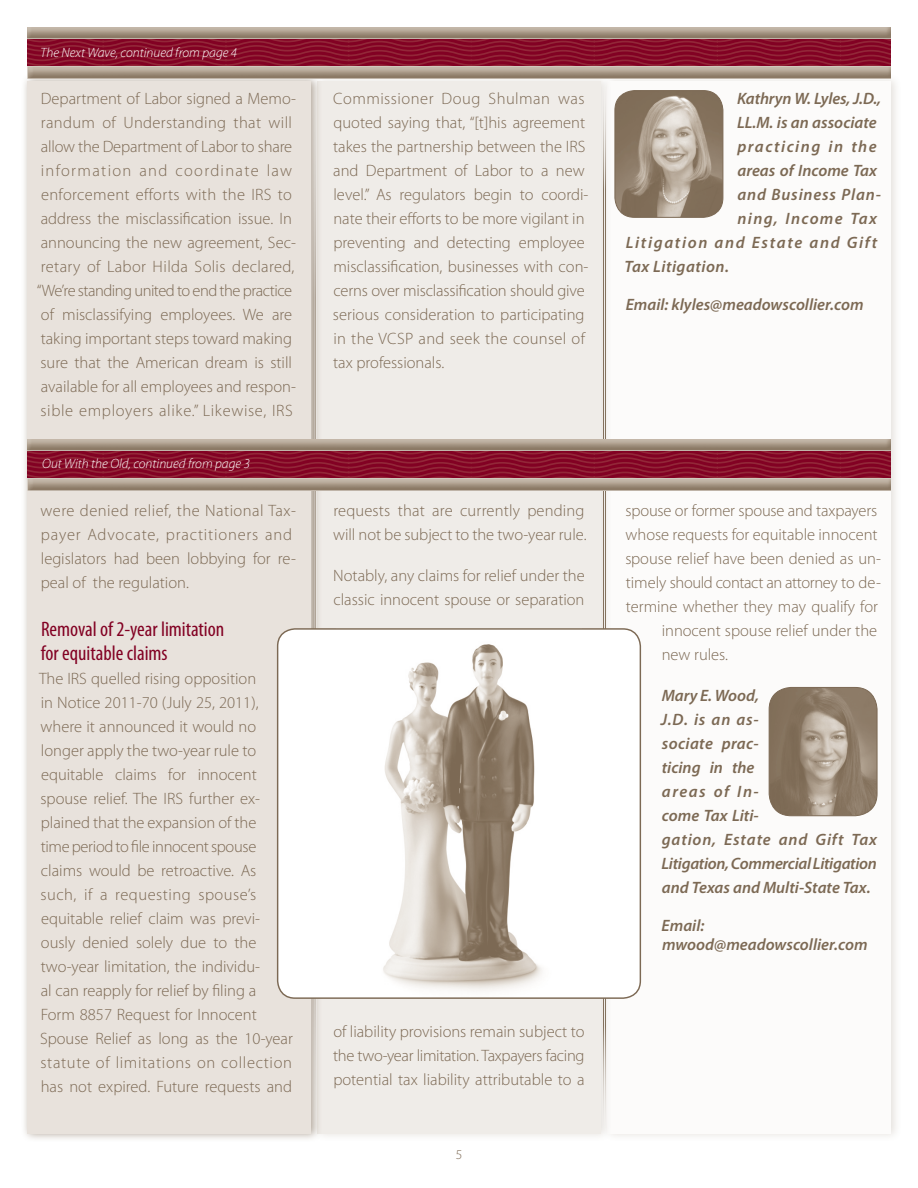
<style>
.page{position:relative;width:918px;height:1188px;background:#fff}
.page>*{position:absolute;margin:0;border:0;box-sizing:border-box;transform-origin:0 0}
.t1{font:condensed 21px/24px "Myriad Pro";color:#820123}
.t2{font:300 16.5px/24px "Myriad Pro";color:#7c6954}
.t3{font:italic 600 16.5px/24px "Myriad Pro";color:#7c6954}
.t4{font:300 16.5px/24px "Myriad Pro";letter-spacing:.03em;color:#7c6954}
.t5{font:300 16.5px "Myriad Pro";letter-spacing:-.025em;color:#7c6954}
.t6{font:italic 600 16.5px "Myriad Pro";letter-spacing:.1em;color:#7c6954}
.t7{font:italic 600 16.5px "Myriad Pro";letter-spacing:.05em;color:#7c6954}
.t8{font:italic 600 16.5px "Myriad Pro";letter-spacing:.09em;color:#7c6954}
.t9{font:italic 600 16.5px "Myriad Pro";letter-spacing:.08em;color:#7c6954}
.t10{font:italic 600 16.5px "Myriad Pro";letter-spacing:.03em;color:#7c6954}
.t11{font:italic 300 13.5px "Myriad Pro";color:#fff}
.t12{font:300 13.5px "Myriad Pro";color:#7c6954}
</style>
<div class="page">
<div style="left:602px;top:73px;width:300px;height:1069px;background:#7c6954;opacity:.2"></div>
<div style="left:608px;top:81px;width:283px;height:1053px;background:#fcfbfa"></div>
<div style="left:312px;top:73px;width:300px;height:1069px;background:#7c6954;opacity:.2"></div>
<div style="left:317px;top:81px;width:284px;height:1053px;background:#efece8"></div>
<div style="left:21px;top:73px;width:301px;height:1069px;background:#7c6954;opacity:.58"></div>
<div style="left:27px;top:81px;width:283px;height:1053px;background:#e8e2dc"></div>
<hr style="left:313px;top:81px;width:1px;height:1053px;background:#7c6954">
<hr style="left:315px;top:81px;width:1px;height:1053px;background:#7c6954">
<hr style="left:603px;top:81px;width:1px;height:1053px;background:#7c6954">
<hr style="left:605px;top:81px;width:1px;height:1053px;background:#7c6954">
<svg style="left:27px;top:38px;width:864px;height:29px;background:#8c1a33"></svg>
<img style="left:27px;top:27px;width:864px;height:11px">
<img style="left:27px;top:67px;width:864px;height:11px">
<div style="left:278px;top:629px;width:362px;height:369px;background:#fff;border-radius:17px"></div>
<img style="left:383px;top:644px;width:160px;height:347px">
<div style="left:277px;top:628px;width:364px;height:371px;border:1px solid #7c6954;border-radius:17px"></div>
<svg style="left:27px;top:450px;width:864px;height:29px;background:#8c1a33"></svg>
<img style="left:27px;top:439px;width:864px;height:11px">
<img style="left:27px;top:479px;width:864px;height:11px">
<img style="left:615px;top:91px;width:108px;height:126px">
<div style="left:615px;top:90px;width:108px;height:128px;border:1px solid #7c6954;border-radius:20px"></div>
<img style="left:769px;top:687px;width:108px;height:129px">
<div style="left:769px;top:687px;width:109px;height:129px;border:1px solid #7c6954;border-radius:22px"></div>
<p class="t11" style="left:40px;top:45px;width:198px">The Next Wave, continued from page 4</p>
<p class="t2" style="left:37px;top:87px;width:260px">Department of Labor signed a Memo&shy;randum of Understanding that will allow the Department of Labor to share information and coordinate law enforcement efforts with the IRS to address the misclassification issue. In announcing the new agreement, Sec&shy;retary of Labor Hilda Solis declared, “We’re standing united to end the practice of misclassifying employees. We are taking important steps toward making sure that the American dream is still available for all employees and respon&shy;sible employers alike.” Likewise, IRS</p>
<p class="t2" style="left:333px;top:87px;width:257px">Commissioner Doug Shulman was quoted saying that, “[t]his agreement takes the partnership between the IRS and Department of Labor to a new level.” As regulators begin to coordi&shy;nate their efforts to be more vigilant in preventing and detecting employee misclassification, businesses with con&shy;cerns over misclassification should give serious consideration to participating in the VCSP and seek the counsel of tax professionals.</p>
<p class="t3" style="left:737px;top:87px;width:146px">Kathryn W. Lyles, J.D.,</p>
<p class="t3" style="left:737px;top:111px;width:141px">LL.M. is an associate</p>
<p class="t8" style="left:737px;top:138px;width:141px">practicing in the</p>
<p class="t3" style="left:737px;top:159px;width:141px">areas of Income Tax</p>
<p class="t7" style="left:737px;top:186px;width:145px">and Business Plan-</p>
<p class="t9" style="left:738px;top:210px;width:141px">ning, Income Tax</p>
<p class="t6" style="left:626px;top:234px;width:253px">Litigation and Estate and Gift</p>
<p class="t10" style="left:624px;top:258px;width:106px">Tax Litigation.</p>
<p class="t3" style="left:626px;top:293px;width:239px">Email: klyles@meadowscollier.com</p>
<p class="t11" style="left:42px;top:457px;width:209px">Out With the Old, continued from page 3</p>
<p class="t4" style="left:41px;top:499px;width:257px">were denied relief, the National Tax&shy;payer Advocate, practitioners and legislators had been lobbying for re&shy;peal of the regulation.</p>
<p class="t1" style="left:41px;top:617px;width:185px">Removal of 2-year limitation for equitable claims</p>
<p class="t2" style="left:39px;top:666px;width:255px">The IRS quelled rising opposition<br>in Notice 2011-70 (July 25, 2011), where it announced it would no longer apply the two-year rule to equitable claims for innocent spouse relief. The IRS further ex&shy;plained that the expansion of the<br>time period to file innocent spouse claims would be retroactive. As such, if a requesting spouse’s equitable relief claim was previ&shy;ously denied solely due to the two-year limitation, the individu-<br>al can reapply for relief by filing a<br>Form 8857 Request for Innocent Spouse Relief as long as the 10-year statute of limitations on collection has not expired. Future requests and</p>
<p class="t2" style="left:333px;top:499px;width:255px">requests that are currently pending will not be subject to the two-year rule.</p>
<p class="t2" style="left:333px;top:564px;width:253px">Notably, any claims for relief under the classic innocent spouse or separation</p>
<p class="t2" style="left:333px;top:1020px;width:253px;text-align:justify">of liability provisions remain subject to the two-year limitation. Taxpayers facing potential tax liability attributable to a</p>
<p class="t12" style="left:456px;top:1147px;width:8px">5</p>
<p class="t2" style="left:625px;top:499px;width:253px">spouse or former spouse and taxpayers</p>
<p class="t2" style="left:626px;top:523px;width:254px">whose requests for equitable innocent</p>
<p class="t2" style="left:625px;top:547px;width:257px">spouse relief have been denied as un-</p>
<p class="t5" style="left:626px;top:574px;width:257px">timely should contact an attorney to de-</p>
<p class="t2" style="left:626px;top:595px;width:254px">termine whether they may qualify for</p>
<p class="t2" style="left:662px;top:619px;width:217px">innocent spouse relief under the</p>
<p class="t2" style="left:662px;top:643px;width:68px">new rules.</p>
<p class="t3" style="left:661px;top:684px;width:218px">Mary E. Wood,<br>J.D. is an as-<br>sociate prac-<br>ticing in the<br>areas of In-<br>come Tax Liti-<br>gation, Estate and Gift Tax<br>Litigation, Commercial Litigation and Texas and Multi-State Tax.</p>
<p class="t3" style="left:662px;top:916px;width:207px;line-height:19.8px">Email: mwood@meadowscollier.com</p>
</div>
